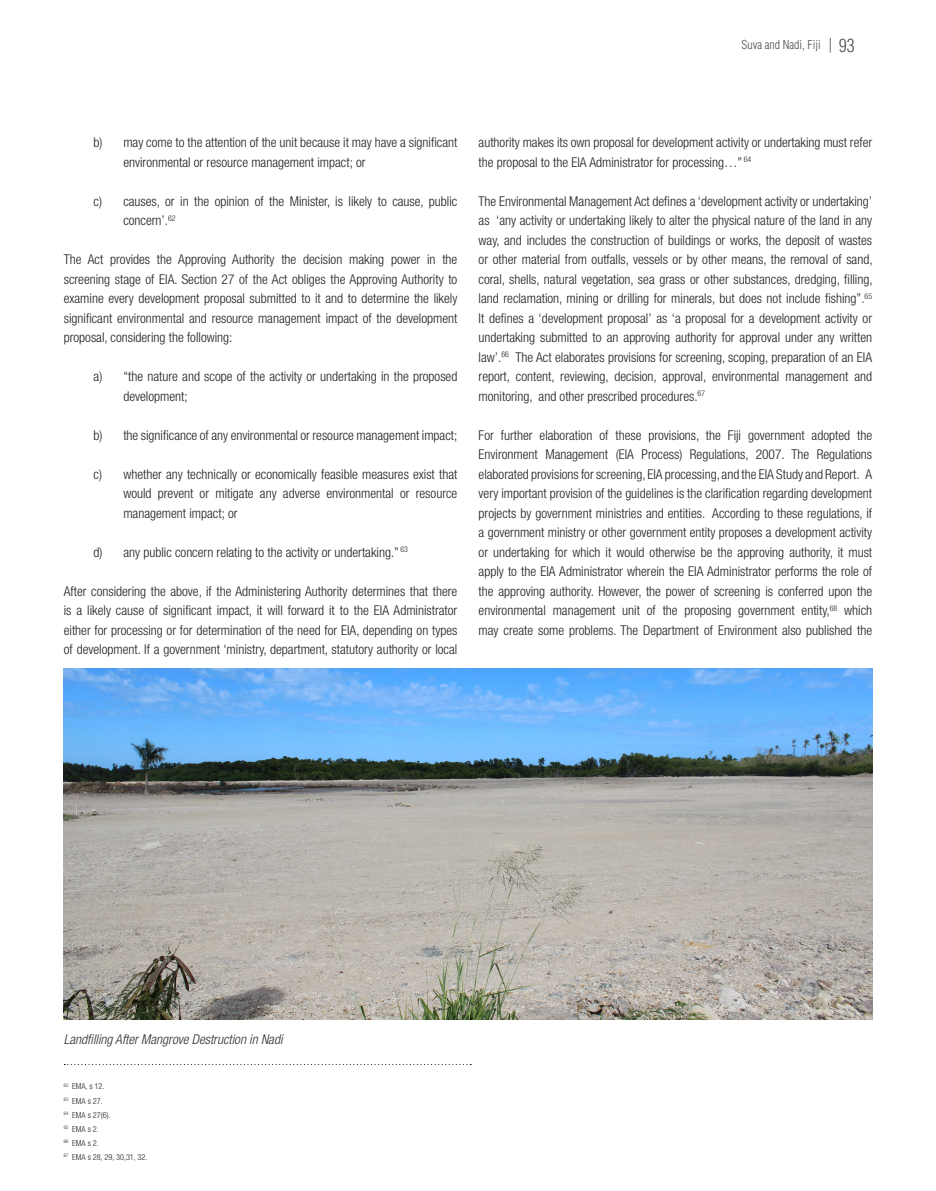
<style>
.page{position:relative;width:936px;height:1191px;background:#fff}
.page>*{position:absolute;margin:0;border:0;box-sizing:border-box;transform-origin:0 0}
.Body_Text{font:300 condensed 13.5px/19.5px "Helvetica Neue LT Std";color:#231f20;text-align:justify}
.Indent_02{font:300 condensed 13.5px/19.5px "Helvetica Neue LT Std";color:#231f20}
.Image_caption{font:italic 300 condensed 13.5px "Helvetica Neue LT Std";color:#312f30}
.t1{font:300 condensed 12px "Helvetica LT Std";color:#4b4c4d}
.Body_Text-2{font:300 condensed 8.25px "Helvetica Neue LT Std";color:#231f20}
.s1{font-size:15px}
.s2{font-size:18px}
</style>
<div class="page">
<svg style="left:64px;top:1064px;width:407px;height:1px"></svg>
<img style="left:64px;top:668px;width:808px;height:351px">
<p class="t1" style="left:741px;top:38px;width:115px">Suva and Nadi, Fiji <span class="s1">|</span> <span class="s2">93</span></p>
<p class="Indent_02" style="left:123px;top:132px;width:335px;text-indent:-30px">b) may come to the attention of the unit because it may have a significant environmental or resource management impact; or</p>
<p class="Indent_02" style="left:123px;top:191px;width:335px;text-indent:-30px">c) causes, or in the opinion of the Minister, is likely to cause, public concern’.<sup>62</sup></p>
<p class="Body_Text" style="left:64px;top:249px;width:395px">The Act provides the Approving Authority the decision making power in the screening stage of EIA. Section 27 of the Act obliges the Approving Authority to examine every development proposal submitted to it and to determine the likely significant environmental and resource management impact of the development proposal, considering the following:</p>
<p class="Indent_02" style="left:123px;top:366px;width:335px;text-indent:-30px">a) “the nature and scope of the activity or undertaking in the proposed development;</p>
<p class="Indent_02" style="left:94px;top:425px;width:365px">b) the significance of any environmental or resource management impact;</p>
<p class="Indent_02" style="left:123px;top:464px;width:335px;text-align:justify;text-indent:-30px">c) whether any technically or economically feasible measures exist that would prevent or mitigate any adverse environmental or resource management impact; or</p>
<p class="Indent_02" style="left:94px;top:542px;width:316px">d) any public concern relating to the activity or undertaking.” <sup>63</sup></p>
<p class="Body_Text" style="left:64px;top:581px;width:395px">After considering the above, if the Administering Authority determines that there is a likely cause of significant impact, it will forward it to the EIA Administrator either for processing or for determination of the need for EIA, depending on types of development. If a government ‘ministry, department, statutory authority or local</p>
<p class="Body_Text" style="left:478px;top:132px;width:395px">authority makes its own proposal for development activity or undertaking must refer the proposal to the EIA Administrator for processing…” <sup>64</sup></p>
<p class="Body_Text" style="left:478px;top:191px;width:395px">The Environmental Management Act defines a ‘development activity or undertaking’ as ‘any activity or undertaking likely to alter the physical nature of the land in any way, and includes the construction of buildings or works, the deposit of wastes or other material from outfalls, vessels or by other means, the removal of sand, coral, shells, natural vegetation, sea grass or other substances, dredging, filling, land reclamation, mining or drilling for minerals, but does not include fishing”.<sup>65<br></sup>It defines a ‘development proposal’ as ‘a proposal for a development activity or undertaking submitted to an approving authority for approval under any written law’.<sup>66</sup> The Act elaborates provisions for screening, scoping, preparation of an EIA report, content, reviewing, decision, approval, environmental management and monitoring, and other prescribed procedures.<sup>67</sup></p>
<p class="Body_Text" style="left:478px;top:425px;width:395px">For further elaboration of these provisions, the Fiji government adopted the Environment Management (EIA Process) Regulations, 2007. The Regulations elaborated provisions for screening, EIA processing, and the EIA Study and Report. A very important provision of the guidelines is the clarification regarding development projects by government ministries and entities. According to these regulations, if a government ministry or other government entity proposes a development activity or undertaking for which it would otherwise be the approving authority, it must apply to the EIA Administrator wherein the EIA Administrator performs the role of the approving authority. However, the power of screening is conferred upon the environmental management unit of the proposing government entity,<sup>68</sup> which may create some problems. The Department of Environment also published the</p>
<p class="Image_caption" style="left:64px;top:1032px;width:220px">Landfilling After Mangrove Destruction in Nadi</p>
<p class="Body_Text-2" style="left:64px;top:1081px;width:42px"><sup>62</sup> EMA, s 12.</p>
<p class="Body_Text-2" style="left:64px;top:1095px;width:41px"><sup>63</sup> EMA s 27.</p>
<p class="Body_Text-2" style="left:64px;top:1110px;width:48px"><sup>64</sup> EMA s 27(6).</p>
<p class="Body_Text-2" style="left:64px;top:1124px;width:37px"><sup>65</sup> EMA s 2.</p>
<p class="Body_Text-2" style="left:64px;top:1138px;width:37px"><sup>66</sup> EMA s 2.</p>
<p class="Body_Text-2" style="left:64px;top:1152px;width:85px"><sup>67</sup> EMA s 28, 29, 30,31, 32.</p>
</div>
